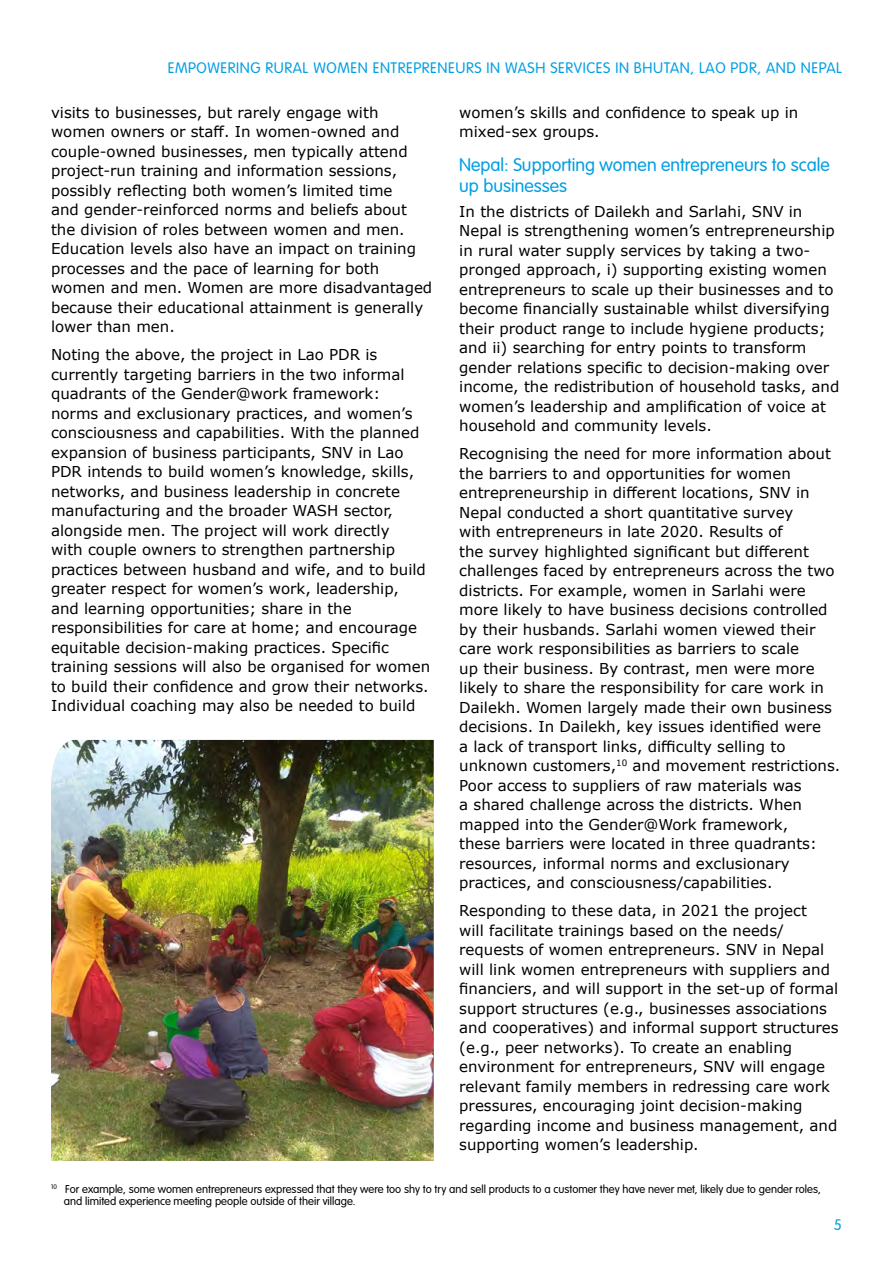
<style>
.page{position:relative;width:893px;height:1263px;background:#fff}
.page>*{position:absolute;margin:0;border:0;box-sizing:border-box;transform-origin:0 0}
.t1{font:300 18px/21px "VAG Rounded Std";color:#009fe3}
.t2{font:15px/19.5px "Verdana";color:#000}
.t3{font:300 15px "VAG Rounded Std";letter-spacing:.04em;color:#009fe3}
.t4{font:300 12px/12px "VAG Rundschrift D";color:#000}
</style>
<div class="page">
<img style="left:51px;top:740px;width:383px;height:421px">
<p class="t3" style="left:168px;top:59px;width:676px">EMPOWERING RURAL WOMEN ENTREPRENEURS IN WASH SERVICES IN BHUTAN, LAO PDR, AND NEPAL</p>
<p class="t2" style="left:51px;top:102px;width:383px">visits to businesses, but rarely engage with women owners or staff. In women-owned and couple-owned businesses, men typically attend project-run training and information sessions, possibly reflecting both women’s limited time<br>and gender-reinforced norms and beliefs about the division of roles between women and men.<br>Education levels also have an impact on training processes and the pace of learning for both women and men. Women are more disadvantaged because their educational attainment is generally lower than men.</p>
<p class="t2" style="left:51px;top:345px;width:381px">Noting the above, the project in Lao PDR is currently targeting barriers in the two informal quadrants of the Gender@work framework: norms and exclusionary practices, and women’s consciousness and capabilities. With the planned expansion of business participants, SNV in Lao PDR intends to build women’s knowledge, skills, networks, and business leadership in concrete manufacturing and the broader WASH sector, alongside men. The project will work directly<br>with couple owners to strengthen partnership practices between husband and wife, and to build greater respect for women’s work, leadership, and learning opportunities; share in the responsibilities for care at home; and encourage equitable decision-making practices. Specific training sessions will also be organised for women to build their confidence and grow their networks.<br>Individual coaching may also be needed to build</p>
<p class="t2" style="left:459px;top:102px;width:341px">women’s skills and confidence to speak up in mixed-sex groups.</p>
<p class="t1" style="left:459px;top:155px;width:372px">Nepal: Supporting women entrepreneurs to scale up businesses</p>
<p class="t2" style="left:459px;top:201px;width:382px">In the districts of Dailekh and Sarlahi, SNV in Nepal is strengthening women’s entrepreneurship in rural water supply services by taking a two&shy;pronged approach, i) supporting existing women entrepreneurs to scale up their businesses and to become financially sustainable whilst diversifying their product range to include hygiene products; and ii) searching for entry points to transform gender relations specific to decision-making over income, the redistribution of household tasks, and women’s leadership and amplification of voice at household and community levels.</p>
<p class="t2" style="left:459px;top:444px;width:383px">Recognising the need for more information about the barriers to and opportunities for women entrepreneurship in different locations, SNV in Nepal conducted a short quantitative survey<br>with entrepreneurs in late 2020. Results of<br>the survey highlighted significant but different challenges faced by entrepreneurs across the two districts. For example, women in Sarlahi were more likely to have business decisions controlled by their husbands. Sarlahi women viewed their care work responsibilities as barriers to scale<br>up their business. By contrast, men were more likely to share the responsibility for care work in Dailekh. Women largely made their own business decisions. In Dailekh, key issues identified were<br>a lack of transport links, difficulty selling to unknown customers,<sup>10</sup> and movement restrictions.<br>Poor access to suppliers of raw materials was<br>a shared challenge across the districts. When mapped into the Gender@Work framework,<br>these barriers were located in three quadrants: resources, informal norms and exclusionary practices, and consciousness/capabilities.</p>
<p class="t2" style="left:459px;top:901px;width:381px">Responding to these data, in 2021 the project<br>will facilitate trainings based on the needs/ requests of women entrepreneurs. SNV in Nepal will link women entrepreneurs with suppliers and financiers, and will support in the set-up of formal support structures (e.g., businesses associations and cooperatives) and informal support structures (e.g., peer networks). To create an enabling environment for entrepreneurs, SNV will engage relevant family members in redressing care work pressures, encouraging joint decision-making regarding income and business management, and supporting women’s leadership.</p>
<p class="t4" style="left:64px;top:1183px;width:759px;text-indent:-13px"><sup>10</sup> For example, some women entrepreneurs expressed that they were too shy to try and sell products to a customer they have never met, likely due to gender roles, and limited experience meeting people outside of their village.</p>
<p class="t3" style="left:834px;top:1216px;width:10px">5</p>
</div>
